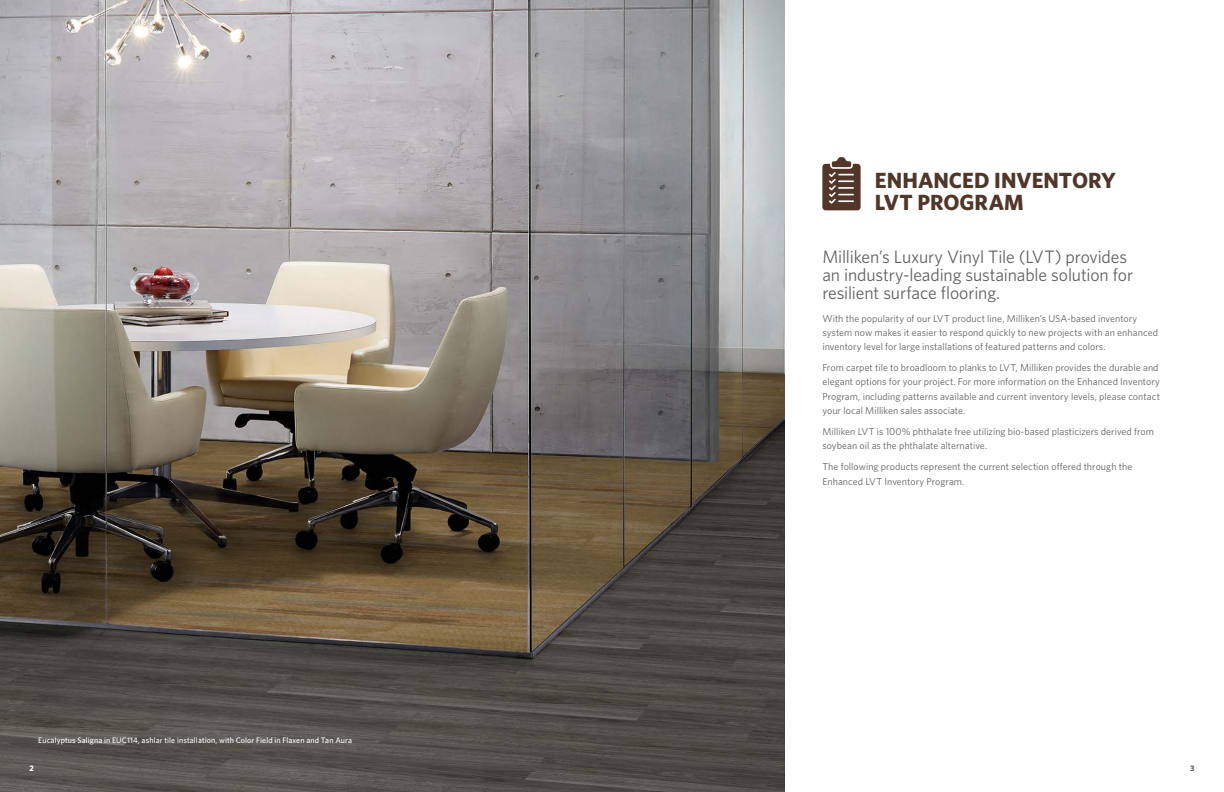
<style>
.page{position:relative;width:1224px;height:792px;background:#fff}
.page>*{position:absolute;margin:0;border:0;box-sizing:border-box;transform-origin:0 0}
.t1{font:700 22px/22px "Whitney";color:#513629}
.t2{font:18px/18px "Whitney";letter-spacing:-.01em;color:#636365}
.t3{font:10px/14.2px "Whitney";letter-spacing:.005em;color:#636365}
.t4{font:500 8px "Whitney";letter-spacing:.01em;color:#fff}
.t5{font:700 8px "Whitney";color:#fff}
.t6{font:700 8px "Whitney";color:#636365}
</style>
<div class="page">
<img style="left:0;top:0;width:784px;height:792px">
<svg style="left:822px;top:157px;width:39px;height:53px;background:#786359"></svg>
<h1 class="t1" style="left:875px;top:169px;width:243px">ENHANCED INVENTORY<br>LVT PROGRAM</h1>
<p class="t4" style="left:38px;top:735px;width:315px">Eucalyptus Saligna in EUC114, ashlar tile installation, with Color Field in Flaxen and Tan Aura</p>
<h2 class="t2" style="left:822px;top:247px;width:312px">Milliken’s Luxury Vinyl Tile (LVT) provides an industry-leading sustainable solution for resilient surface flooring.</h2>
<p class="t3" style="left:822px;top:311px;width:337px">With the popularity of our LVT product line, Milliken’s USA-based inventory system now makes it easier to respond quickly to new projects with an enhanced inventory level for large installations of featured patterns and colors.</p>
<p class="t3" style="left:822px;top:360px;width:339px">From carpet tile to broadloom to planks to LVT, Milliken provides the durable and elegant options for your project. For more information on the Enhanced Inventory Program, including patterns available and current inventory levels, please contact your local Milliken sales associate.</p>
<p class="t3" style="left:822px;top:424px;width:333px">Milliken LVT is 100% phthalate free utilizing bio-based plasticizers derived from soybean oil as the phthalate alternative.</p>
<p class="t3" style="left:822px;top:460px;width:311px">The following products represent the current selection offered through the<br>Enhanced LVT Inventory Program.</p>
<p class="t5" style="left:30px;top:763px;width:6px">2</p>
<p class="t6" style="left:1190px;top:763px;width:6px">3</p>
</div>
